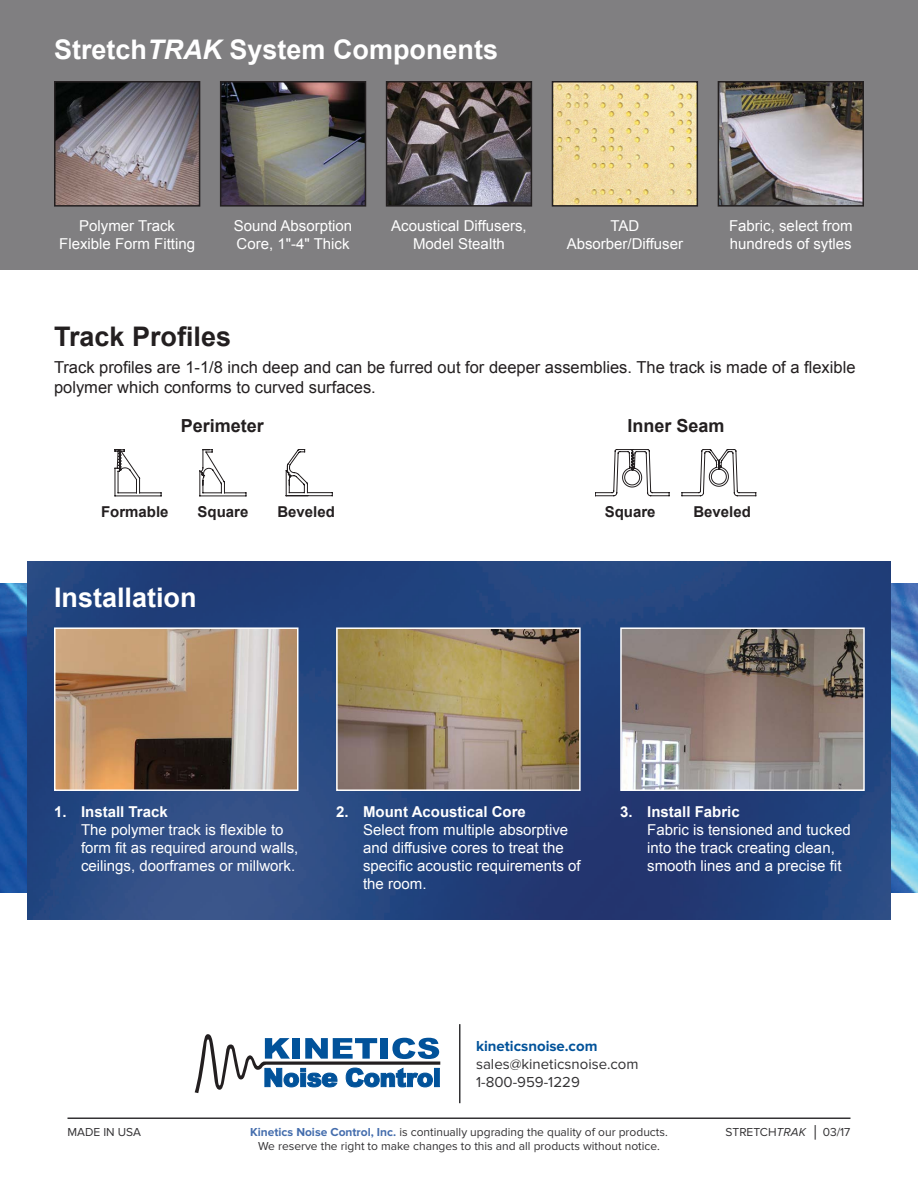
<style>
.page{position:relative;width:918px;height:1188px;background:#fff}
.page>*{position:absolute;margin:0;border:0;box-sizing:border-box;transform-origin:0 0}
.t1{font:700 27px "Arial";color:#fff}
.t2{font:700 27px "Arial";color:#231f20}
.t3{font:700 18px "Arial";color:#231f20}
.t4{font:16.5px/19.8px "Arial";color:#231f20}
.t5{font:15px/18px "Arial";color:#fff}
.t6{font:15px "Proxima Nova";color:#333234}
.t7{font:700 15px "Arial";color:#231f20}
.t8{font:700 15px "Proxima Nova";color:#01529a}
.t9{font:12px "Proxima Nova";color:#333234}
.s1{font-style:italic}
.s2{font-weight:700}
.s3{font-weight:700;color:#446dad}
.s4{font-family:"Arial"}
</style>
<div class="page">
<img style="left:0;top:583px;width:918px;height:309px">
<img style="left:27px;top:562px;width:864px;height:357px">
<div style="left:0;top:0;width:918px;height:270px;background:#807f81"></div>
<img style="left:57px;top:84px;width:140px;height:120px">
<div style="left:54px;top:81px;width:146px;height:126px;border:2px solid #231f20"></div>
<img style="left:223px;top:84px;width:140px;height:120px">
<div style="left:220px;top:81px;width:146px;height:126px;border:2px solid #231f20"></div>
<img style="left:389px;top:84px;width:140px;height:120px">
<div style="left:386px;top:81px;width:146px;height:126px;border:2px solid #231f20"></div>
<img style="left:555px;top:84px;width:140px;height:120px">
<div style="left:552px;top:81px;width:146px;height:126px;border:2px solid #231f20"></div>
<img style="left:721px;top:84px;width:140px;height:120px">
<div style="left:718px;top:81px;width:146px;height:126px;border:2px solid #231f20"></div>
<svg style="left:595px;top:449px;width:161px;height:47px"></svg>
<img style="left:57px;top:630px;width:238px;height:158px">
<div style="left:54px;top:627px;width:244px;height:164px;border:2px solid #fff"></div>
<img style="left:339px;top:630px;width:239px;height:158px">
<div style="left:336px;top:627px;width:245px;height:164px;border:2px solid #fff"></div>
<img style="left:623px;top:630px;width:239px;height:158px">
<div style="left:620px;top:627px;width:245px;height:164px;border:2px solid #fff"></div>
<svg style="left:115px;top:449px;width:131px;height:47px"></svg>
<svg style="left:286px;top:449px;width:47px;height:47px"></svg>
<hr style="left:68px;top:1118px;width:782px;height:1px;background:#333234">
<hr style="left:459px;top:1024px;width:1px;height:79px;background:#333234">
<svg style="left:195px;top:1034px;width:245px;height:59px"></svg>
<div style="left:434px;top:1068px;width:5px;height:19px;background:#01529a"></div>
<div style="left:434px;top:1068px;width:6px;height:19px;border:1px solid #01529a"></div>
<p class="t1" style="left:54px;top:31px;width:446px">Stretch<span class="s1">TRAK</span> System Components</p>
<p class="t5" style="left:79px;top:217px;width:97px">Polymer Track</p>
<p class="t5" style="left:59px;top:235px;width:137px">Flexible Form Fitting</p>
<p class="t5" style="left:234px;top:217px;width:120px">Sound Absorption</p>
<p class="t5" style="left:237px;top:235px;width:114px">Core, 1"-4" Thick</p>
<p class="t5" style="left:391px;top:217px;width:137px">Acoustical Diffusers,</p>
<p class="t5" style="left:413px;top:235px;width:93px">Model Stealth</p>
<p class="t5" style="left:610px;top:217px;width:30px">TAD</p>
<p class="t5" style="left:567px;top:235px;width:118px">Absorber/Diffuser</p>
<p class="t5" style="left:729px;top:217px;width:125px">Fabric, select from</p>
<p class="t5" style="left:730px;top:235px;width:123px">hundreds of sytles</p>
<p class="t2" style="left:54px;top:318px;width:179px">Track Profiles</p>
<p class="t4" style="left:54px;top:357px;width:803px">Track profiles are 1-1/8 inch deep and can be furred out for deeper assemblies. The track is made of a flexible polymer which conforms to curved surfaces.</p>
<p class="t3" style="left:181px;top:414px;width:85px">Perimeter</p>
<p class="t3" style="left:628px;top:414px;width:99px">Inner Seam</p>
<p class="t7" style="left:101px;top:502px;width:69px">Formable</p>
<p class="t7" style="left:198px;top:502px;width:52px">Square</p>
<p class="t7" style="left:277px;top:502px;width:59px">Beveled</p>
<p class="t1" style="left:54px;top:580px;width:144px">Installation</p>
<p class="t7" style="left:605px;top:502px;width:52px">Square</p>
<p class="t7" style="left:693px;top:502px;width:59px">Beveled</p>
<p class="t5" style="left:363px;top:802px;width:219px;text-indent:-27px"><span class="s2">2. Mount Acoustical Core<br></span>Select from multiple absorptive and diffusive cores to treat the specific acoustic requirements of the room.</p>
<p class="t5" style="left:81px;top:802px;width:219px;text-indent:-27px"><span class="s2">1. Install Track<br></span>The polymer track is flexible to form fit as required around walls, ceilings, doorframes or millwork.</p>
<p class="t5" style="left:647px;top:802px;width:205px;text-indent:-27px"><span class="s2">3. Install Fabric<br></span>Fabric is tensioned and tucked into the track creating clean, smooth lines and a precise fit</p>
<p class="t9" style="left:68px;top:1125px;width:75px">MADE IN USA</p>
<p class="t8" style="left:476px;top:1037px;width:123px">kineticsnoise.com</p>
<p class="t6" style="left:476px;top:1055px;width:164px">sales@kineticsnoise.com</p>
<p class="t6" style="left:476px;top:1073px;width:105px">1-800-959-1229</p>
<p class="t9" style="left:250px;top:1125px;width:419px"><span class="s3">Kinetics Noise Control, Inc.</span> is continually upgrading the quality of our products.</p>
<p class="t9" style="left:726px;top:1125px;width:126px">STRETCH<span class="s1">TRAK</span> <span class="s4">│</span> 03/17</p>
<p class="t9" style="left:258px;top:1139px;width:403px">We reserve the right to make changes to this and all products without notice.</p>
</div>
